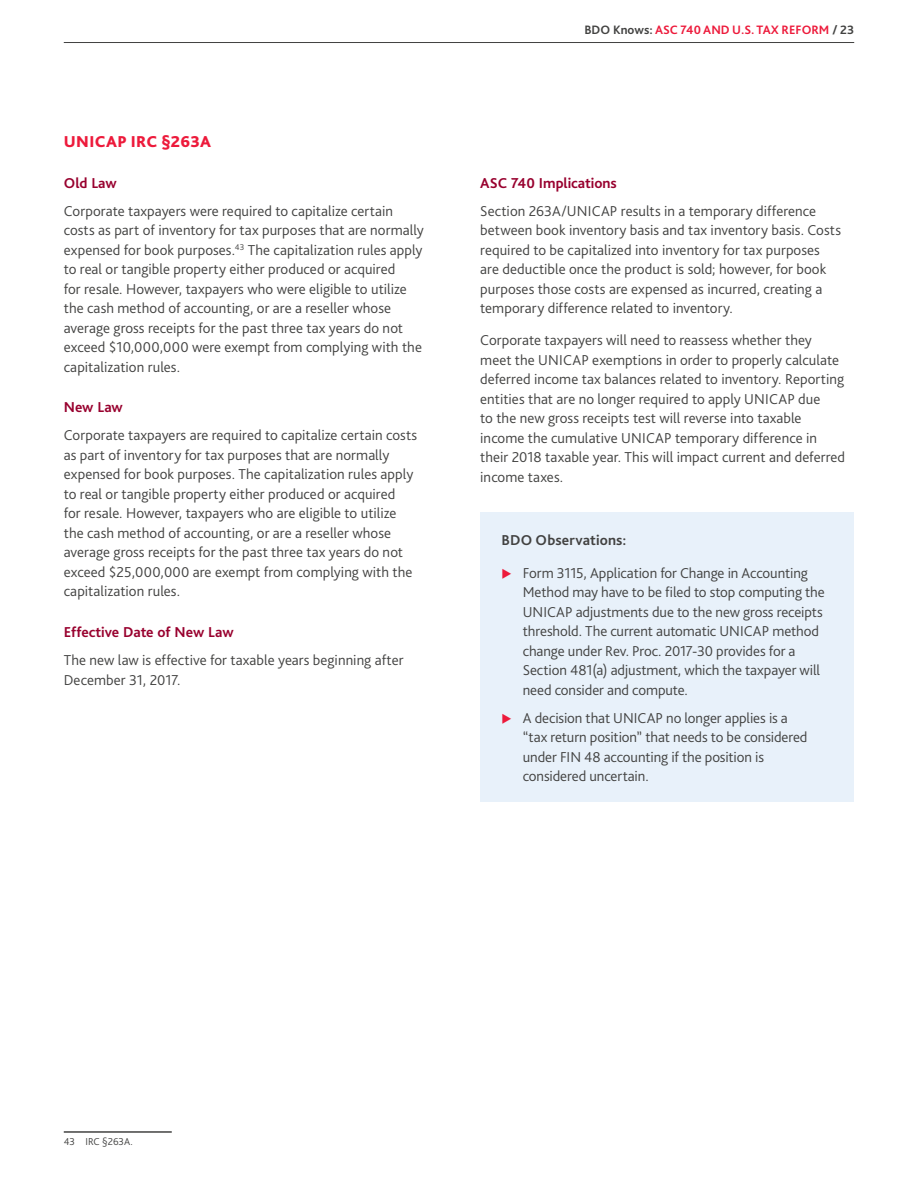
<style>
.page{position:relative;width:918px;height:1188px;background:#fff}
.page>*{position:absolute;margin:0;border:0;box-sizing:border-box;transform-origin:0 0}
.t1{font:800 16.5px "Bliss Pro";letter-spacing:.025em;color:#ed1a3b}
.t2{font:300 15px/19.5px "Bliss Pro";color:#424241}
.t3{font:700 15px "Bliss Pro";letter-spacing:-.005em;color:#98002e}
.t4{font:700 15px "Bliss Pro";letter-spacing:.01em;color:#424241}
.t5{font:700 12.75px "Bliss Pro";color:#ed1a3b}
.t6{font:300 10.5px "Bliss Pro";color:#424241}
.s1{color:#424241}
</style>
<div class="page">
<hr style="left:64px;top:1131px;width:108px;height:2px;background:#424241">
<div style="left:480px;top:513px;width:374px;height:289px;background:#e8f1fa"></div>
<hr style="left:64px;top:42px;width:790px;height:1px;background:#424241">
<p class="t1" style="left:64px;top:131px;width:149px">UNICAP IRC §263A</p>
<p class="t3" style="left:64px;top:173px;width:54px">Old Law</p>
<p class="t2" style="left:64px;top:201px;width:362px">Corporate taxpayers were required to capitalize certain costs as part of inventory for tax purposes that are normally expensed for book purposes.<sup>43</sup> The capitalization rules apply to real or tangible property either produced or acquired<br>for resale. However, taxpayers who were eligible to utilize the cash method of accounting, or are a reseller whose average gross receipts for the past three tax years do not exceed $10,000,000 were exempt from complying with the capitalization rules.</p>
<p class="t3" style="left:64px;top:398px;width:60px">New Law</p>
<p class="t2" style="left:64px;top:425px;width:355px">Corporate taxpayers are required to capitalize certain costs as part of inventory for tax purposes that are normally expensed for book purposes. The capitalization rules apply to real or tangible property either produced or acquired<br>for resale. However, taxpayers who are eligible to utilize the cash method of accounting, or are a reseller whose average gross receipts for the past three tax years do not exceed $25,000,000 are exempt from complying with the capitalization rules.</p>
<p class="t3" style="left:64px;top:623px;width:171px">Effective Date of New Law</p>
<p class="t2" style="left:64px;top:650px;width:341px">The new law is effective for taxable years beginning after<br>December 31, 2017.</p>
<p class="t5" style="left:584px;top:22px;width:271px"><span class="s1">BDO Knows:</span> ASC 740 AND U.S. TAX REFORM <span class="s1">/ 23</span></p>
<p class="t3" style="left:480px;top:173px;width:138px">ASC 740 Implications</p>
<p class="t2" style="left:480px;top:201px;width:362px">Section 263A/UNICAP results in a temporary difference between book inventory basis and tax inventory basis. Costs required to be capitalized into inventory for tax purposes are deductible once the product is sold; however, for book purposes those costs are expensed as incurred, creating a temporary difference related to inventory.</p>
<p class="t2" style="left:480px;top:330px;width:366px">Corporate taxpayers will need to reassess whether they meet the UNICAP exemptions in order to properly calculate deferred income tax balances related to inventory. Reporting entities that are no longer required to apply UNICAP due<br>to the new gross receipts test will reverse into taxable income the cumulative UNICAP temporary difference in their 2018 taxable year. This will impact current and deferred income taxes.</p>
<p class="t4" style="left:502px;top:531px;width:126px">BDO Observations:</p>
<p class="t2" style="left:523px;top:562px;width:304px">Form 3115, Application for Change in Accounting Method may have to be filed to stop computing the UNICAP adjustments due to the new gross receipts threshold. The current automatic UNICAP method change under Rev. Proc. 2017-30 provides for a Section 481(a) adjustment, which the taxpayer will need consider and compute.</p>
<p class="t2" style="left:523px;top:707px;width:286px">A decision that UNICAP no longer applies is a “tax return position” that needs to be considered under FIN 48 accounting if the position is considered uncertain.</p>
<p class="t6" style="left:64px;top:1135px;width:70px">43 IRC §263A.</p>
</div>
